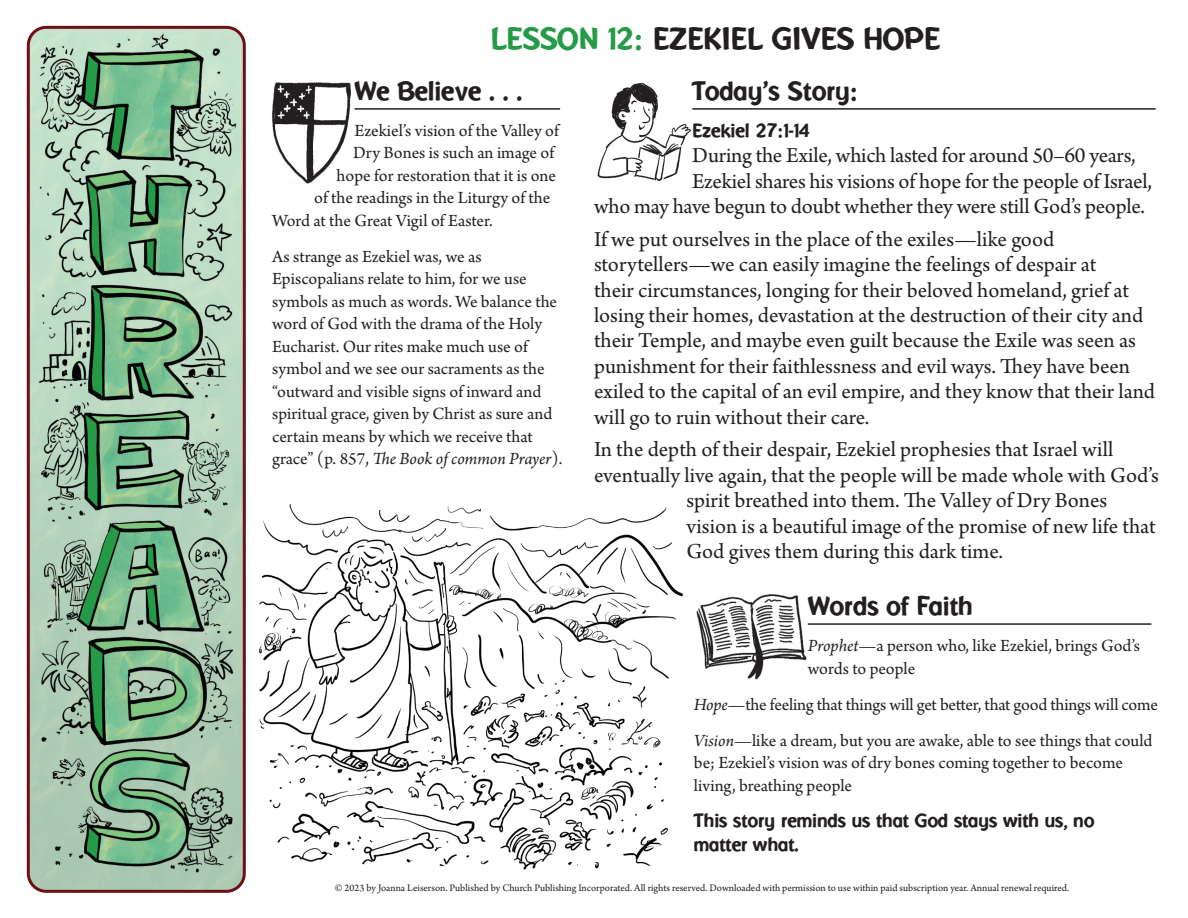
<style>
.page{position:relative;width:1188px;height:918px;background:#fff}
.page>*{position:absolute;margin:0;border:0;box-sizing:border-box;transform-origin:0 0}
.t1{font:31.5px "Res Publica";color:#231f20}
.t2{font:27px "Res Publica";color:#231f20}
.t3{font:22.5px/25.5px "Arno Pro";color:#231f20}
.t4{font:19.5px/23.4px "Res Publica";color:#231f20}
.t5{font:18px/22.5px "Arno Pro";color:#231f20}
.t6{font:10.5px "Arno Pro";color:#231f20}
.s1{color:#269b47}
.s2{font-style:italic}
</style>
<div class="page">
<img style="left:28px;top:27px;width:214px;height:862px">
<div style="left:27px;top:26px;width:219px;height:867px;border:3px solid #6c1014;border-radius:18px"></div>
<img style="left:597px;top:82px;width:94px;height:99px">
<img style="left:696px;top:594px;width:112px;height:86px">
<img style="left:259px;top:504px;width:424px;height:366px">
<img style="left:271px;top:82px;width:84px;height:102px">
<hr style="left:355px;top:108px;width:205px;height:2px;background:#231f20">
<hr style="left:692px;top:108px;width:464px;height:2px;background:#231f20">
<hr style="left:808px;top:623px;width:343px;height:2px;background:#231f20">
<h1 class="t1" style="left:491px;top:19px;width:451px"><span class="s1">LESSON 12:</span> EZEKIEL GIVES HOPE</h1>
<p class="t2" style="left:355px;top:74px;width:169px">We Believe . . .</p>
<p class="t5" style="left:355px;top:120px;width:206px">Ezekiel’s vision of the Valley of</p>
<p class="t5" style="left:353px;top:143px;width:202px">Dry Bones is such an image of</p>
<p class="t5" style="left:337px;top:165px;width:221px">hope for restoration that it is one</p>
<p class="t5" style="left:314px;top:188px;width:238px">of the readings in the Liturgy of the</p>
<p class="t5" style="left:272px;top:210px;width:222px">Word at the Great Vigil of Easter.</p>
<p class="t5" style="left:272px;top:246px;width:292px">As strange as Ezekiel was, we as Episcopalians relate to him, for we use symbols as much as words. We balance the word of God with the drama of the Holy Eucharist. Our rites make much use of symbol and we see our sacraments as the “outward and visible signs of inward and spiritual grace, given by Christ as sure and certain means by which we receive that grace” (p. 857, <span class="s2">The Book of common Prayer</span>).</p>
<p class="t2" style="left:692px;top:74px;width:167px">Today’s Story:</p>
<p class="t4" style="left:692px;top:119px;width:119px">Ezekiel 27:1-14</p>
<p class="t3" style="left:692px;top:144px;width:445px">During the Exile, which lasted for around 50–60 years,</p>
<p class="t3" style="left:692px;top:169px;width:461px">Ezekiel shares his visions of hope for the people of Israel,</p>
<p class="t3" style="left:594px;top:195px;width:552px">who may have begun to doubt whether they were still God’s people.</p>
<p class="t3" style="left:594px;top:227px;width:563px">If we put ourselves in the place of the exiles—like good storytellers—we can easily imagine the feelings of despair at<br>their circumstances, longing for their beloved homeland, grief at losing their homes, devastation at the destruction of their city and their Temple, and maybe even guilt because the Exile was seen as punishment for their faithlessness and evil ways. They have been exiled to the capital of an evil empire, and they know that their land will go to ruin without their care.</p>
<p class="t3" style="left:594px;top:438px;width:521px">In the depth of their despair, Ezekiel prophesies that Israel will</p>
<p class="t3" style="left:594px;top:463px;width:566px">eventually live again, that the people will be made whole with God’s</p>
<p class="t3" style="left:686px;top:489px;width:422px">spirit breathed into them. The Valley of Dry Bones</p>
<p class="t3" style="left:686px;top:514px;width:471px">vision is a beautiful image of the promise of new life that</p>
<p class="t3" style="left:686px;top:540px;width:318px">God gives them during this dark time.</p>
<p class="t2" style="left:808px;top:589px;width:166px">Words of Faith</p>
<p class="t5" style="left:808px;top:635px;width:334px"><span class="s2">Prophet—</span>a person who, like Ezekiel, brings God’s words to people</p>
<p class="t5" style="left:694px;top:687px;width:466px;line-height:36px"><span class="s2">Hope</span>—the feeling that things will get better, that good things will come<br><span class="s2">Vision—</span>like a dream, but you are awake, able to see things that could</p>
<p class="t5" style="left:694px;top:752px;width:431px">be; Ezekiel’s vision was of dry bones coming together to become living, breathing people</p>
<p class="t4" style="left:694px;top:809px;width:402px">This story reminds us that God stays with us, no matter what.</p>
<p class="t6" style="left:335px;top:882px;width:736px">© 2023 by Joanna Leiserson. Published by Church Publishing Incorporated. All rights reserved. Downloaded with permission to use within paid subscription year. Annual renewal required.</p>
</div>
